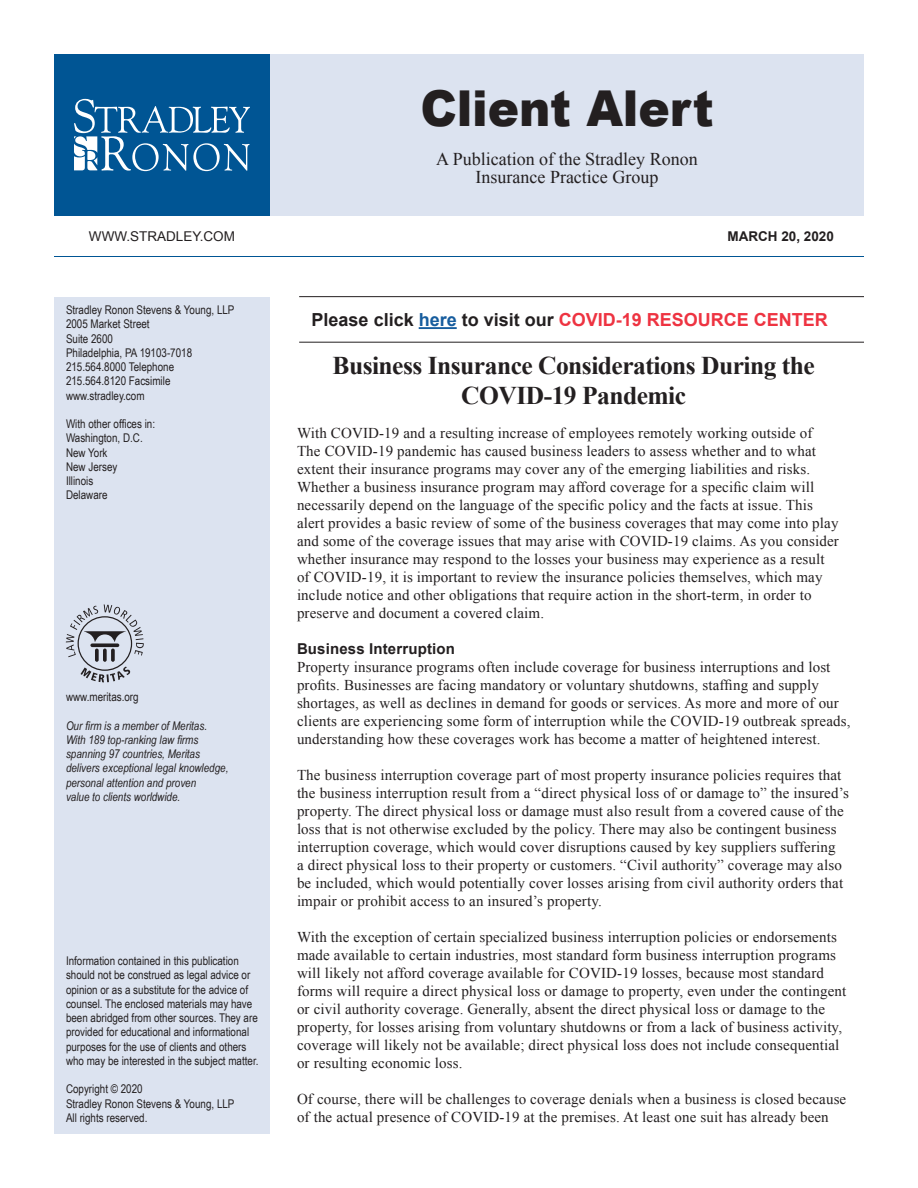
<style>
.page{position:relative;width:918px;height:1188px;background:#fff}
.page>*{position:absolute;margin:0;border:0;box-sizing:border-box;transform-origin:0 0}
.t1{font:900 49.5px "Arial";letter-spacing:-.005em;color:#231f20;scale:.95 1}
.t2{font:700 25.5px/30px "Times New Roman";letter-spacing:-.02em;color:#231f20;text-align:center}
.t3{font:18px/18px "Times New Roman";color:#231f20;text-align:center}
.t4{font:700 18px "Arial";color:#ee3341}
.t5{font:15px/18px "Times New Roman";letter-spacing:.01em;color:#231f20}
.t6{font:700 15px "Arial";letter-spacing:.01em;color:#231f20}
.t7{font:13.5px "Arial";color:#231f20}
.t8{font:700 13.5px "Arial";color:#231f20}
.t9{font:12px/14.2px "Arial Narrow";color:#231f20}
.t10{font:italic 12px/14.2px "Arial Narrow";color:#231f20}
.s1{color:#231f20}
.s2{color:#175d9e}
</style>
<div class="page">
<div style="left:54px;top:54px;width:216px;height:162px;background:#005594"></div>
<svg style="left:74px;top:99px;width:176px;height:72px"></svg>
<div style="left:54px;top:297px;width:216px;height:837px;background:#dce3f0"></div>
<div style="left:270px;top:54px;width:594px;height:162px;background:#dce3f0"></div>
<hr style="left:54px;top:256px;width:810px;height:1px;background:#005594">
<svg style="left:66px;top:604px;width:78px;height:78px"></svg>
<hr style="left:299px;top:342px;width:565px;height:1px;background:#231f20">
<hr style="left:419px;top:327px;width:38px;height:2px;background:#175d9e">
<hr style="left:299px;top:296px;width:565px;height:1px;background:#231f20">
<h1 class="t1" style="left:420px;top:72px;width:310px">Client Alert</h1>
<p class="t3" style="left:436px;top:150px;width:263px">A Publication of the Stradley Ronon<br>Insurance Practice Group</p>
<p class="t7" style="left:89px;top:227px;width:148px">WWW.STRADLEY.COM</p>
<p class="t8" style="left:727px;top:227px;width:108px">MARCH 20, 2020</p>
<p class="t9" style="left:66px;top:302px;width:170px">Stradley Ronon Stevens &amp; Young, LLP<br>2005 Market Street<br>Suite 2600<br>Philadelphia, PA 19103-7018<br>215.564.8000 Telephone<br>215.564.8120 Facsimile www.stradley.com</p>
<p class="t9" style="left:66px;top:416px;width:91px">With other offices in:<br>Washington, D.C.<br>New York<br>New Jersey<br>Illinois<br>Delaware</p>
<p class="t9" style="left:66px;top:689px;width:74px">www.meritas.org</p>
<p class="t10" style="left:66px;top:718px;width:164px">Our firm is a member of Meritas.<br>With 189 top-ranking law firms spanning 97 countries, Meritas delivers exceptional legal knowledge, personal attention and proven<br>value to clients worldwide.</p>
<p class="t9" style="left:66px;top:953px;width:194px">Information contained in this publication should not be construed as legal advice or opinion or as a substitute for the advice of counsel. The enclosed materials may have been abridged from other sources. They are provided for educational and informational purposes for the use of clients and others who may be interested in the subject matter.</p>
<p class="t9" style="left:66px;top:1081px;width:170px">Copyright © 2020<br>Stradley Ronon Stevens &amp; Young, LLP<br>All rights reserved.</p>
<p class="t4" style="left:312px;top:308px;width:518px"><span class="s1">Please click</span> <span class="s2">here</span> <span class="s1">to visit our</span> COVID-19 RESOURCE CENTER</p>
<h2 class="t2" style="left:333px;top:350px;width:484px">Business Insurance Considerations During the<br>COVID-19 Pandemic</h2>
<p class="t5" style="left:297px;top:424px;width:543px">With COVID-19 and a resulting increase of employees remotely working outside of The COVID-19 pandemic has caused business leaders to assess whether and to what extent their insurance programs may cover any of the emerging liabilities and risks.<br>Whether a business insurance program may afford coverage for a specific claim will necessarily depend on the language of the specific policy and the facts at issue. This alert provides a basic review of some of the business coverages that may come into play and some of the coverage issues that may arise with COVID-19 claims. As you consider whether insurance may respond to the losses your business may experience as a result of COVID-19, it is important to review the insurance policies themselves, which may include notice and other obligations that require action in the short-term, in order to preserve and document a covered claim.</p>
<p class="t6" style="left:297px;top:639px;width:160px">Business Interruption</p>
<p class="t5" style="left:297px;top:658px;width:555px">Property insurance programs often include coverage for business interruptions and lost profits. Businesses are facing mandatory or voluntary shutdowns, staffing and supply shortages, as well as declines in demand for goods or services. As more and more of our clients are experiencing some form of interruption while the COVID-19 outbreak spreads, understanding how these coverages work has become a matter of heightened interest.</p>
<p class="t5" style="left:297px;top:766px;width:553px">The business interruption coverage part of most property insurance policies requires that the business interruption result from a “direct physical loss of or damage to” the insured’s property. The direct physical loss or damage must also result from a covered cause of the loss that is not otherwise excluded by the policy. There may also be contingent business interruption coverage, which would cover disruptions caused by key suppliers suffering<br>a direct physical loss to their property or customers. “Civil authority” coverage may also be included, which would potentially cover losses arising from civil authority orders that impair or prohibit access to an insured’s property.</p>
<p class="t5" style="left:297px;top:928px;width:551px">With the exception of certain specialized business interruption policies or endorsements made available to certain industries, most standard form business interruption programs will likely not afford coverage available for COVID-19 losses, because most standard forms will require a direct physical loss or damage to property, even under the contingent or civil authority coverage. Generally, absent the direct physical loss or damage to the property, for losses arising from voluntary shutdowns or from a lack of business activity, coverage will likely not be available; direct physical loss does not include consequential or resulting economic loss.</p>
<p class="t5" style="left:297px;top:1090px;width:551px">Of course, there will be challenges to coverage denials when a business is closed because of the actual presence of COVID-19 at the premises. At least one suit has already been</p>
</div>
